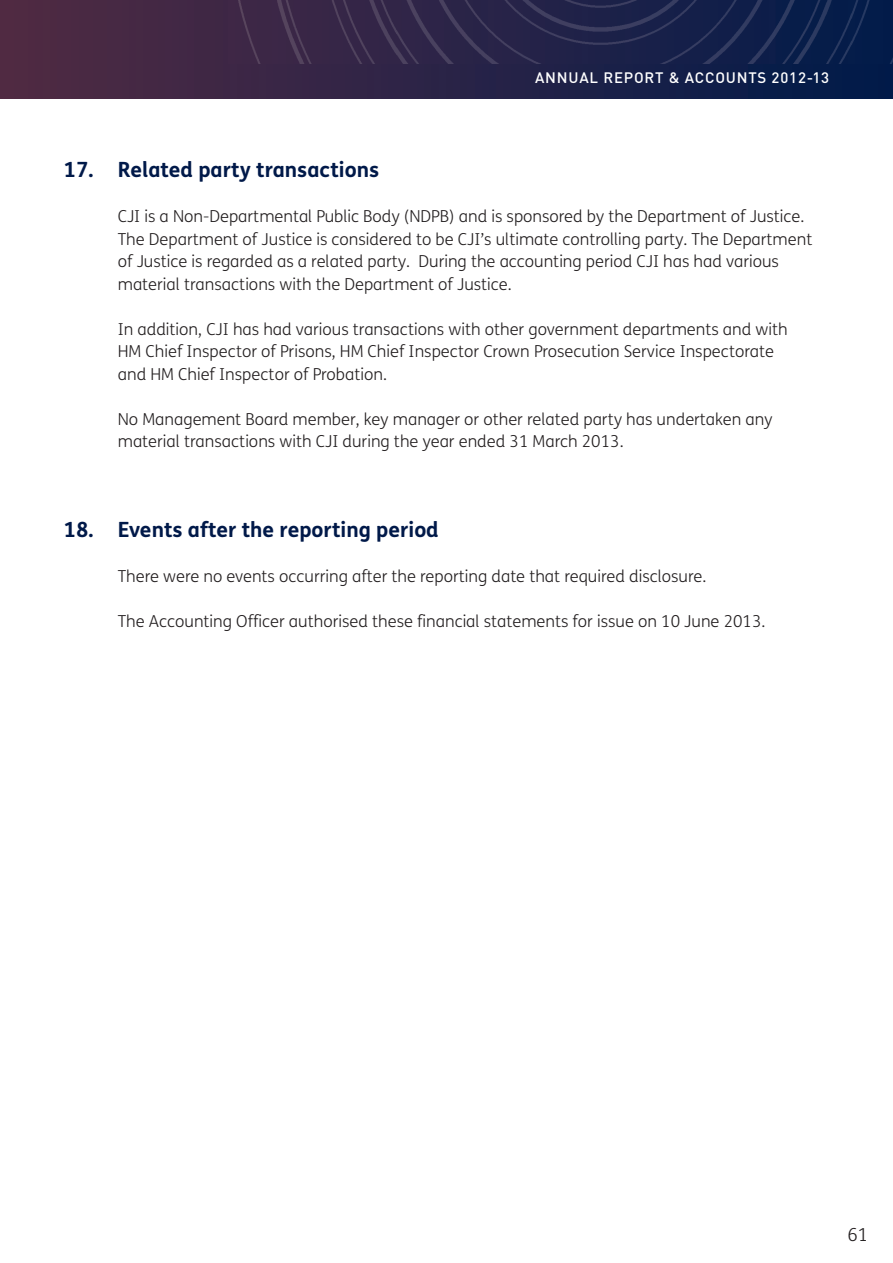
<style>
.page{position:relative;width:893px;height:1263px;background:#fff}
.page>*{position:absolute;margin:0;border:0;box-sizing:border-box;transform-origin:0 0}
.t1{font:700 21px "FS Me";color:#001949}
.t2{font:300 18px "FS Me";color:#231f20}
.t3{font:300 16.5px/22.5px "FS Me";color:#231f20}
.t4{font:500 15px "DIN";letter-spacing:.055em;color:#fff}
</style>
<div class="page">
<div style="left:0;top:0;width:893px;height:99px;background:linear-gradient(to right,#522b43,#001b4a)"></div>
<img style="left:229px;top:0;width:664px;height:64px">
<p class="t4" style="left:535px;top:69px;width:296px">ANNUAL REPORT &amp; ACCOUNTS 2012-13</p>
<p class="t1" style="left:64px;top:162px;width:317px">17. Related party transactions</p>
<p class="t3" style="left:118px;top:207px;width:696px">CJI is a Non-Departmental Public Body (NDPB) and is sponsored by the Department of Justice.<br>The Department of Justice is considered to be CJI’s ultimate controlling party. The Department of Justice is regarded as a related party. During the accounting period CJI has had various material transactions with the Department of Justice.</p>
<p class="t3" style="left:118px;top:320px;width:671px">In addition, CJI has had various transactions with other government departments and with<br>HM Chief Inspector of Prisons, HM Chief Inspector Crown Prosecution Service Inspectorate and HM Chief Inspector of Probation.</p>
<p class="t3" style="left:118px;top:410px;width:656px">No Management Board member, key manager or other related party has undertaken any material transactions with CJI during the year ended 31 March 2013.</p>
<p class="t1" style="left:64px;top:522px;width:376px">18. Events after the reporting period</p>
<p class="t3" style="left:118px;top:567px;width:590px">There were no events occurring after the reporting date that required disclosure.</p>
<p class="t3" style="left:118px;top:612px;width:649px">The Accounting Officer authorised these financial statements for issue on 10 June 2013.</p>
<p class="t2" style="left:848px;top:1228px;width:22px">61</p>
</div>
